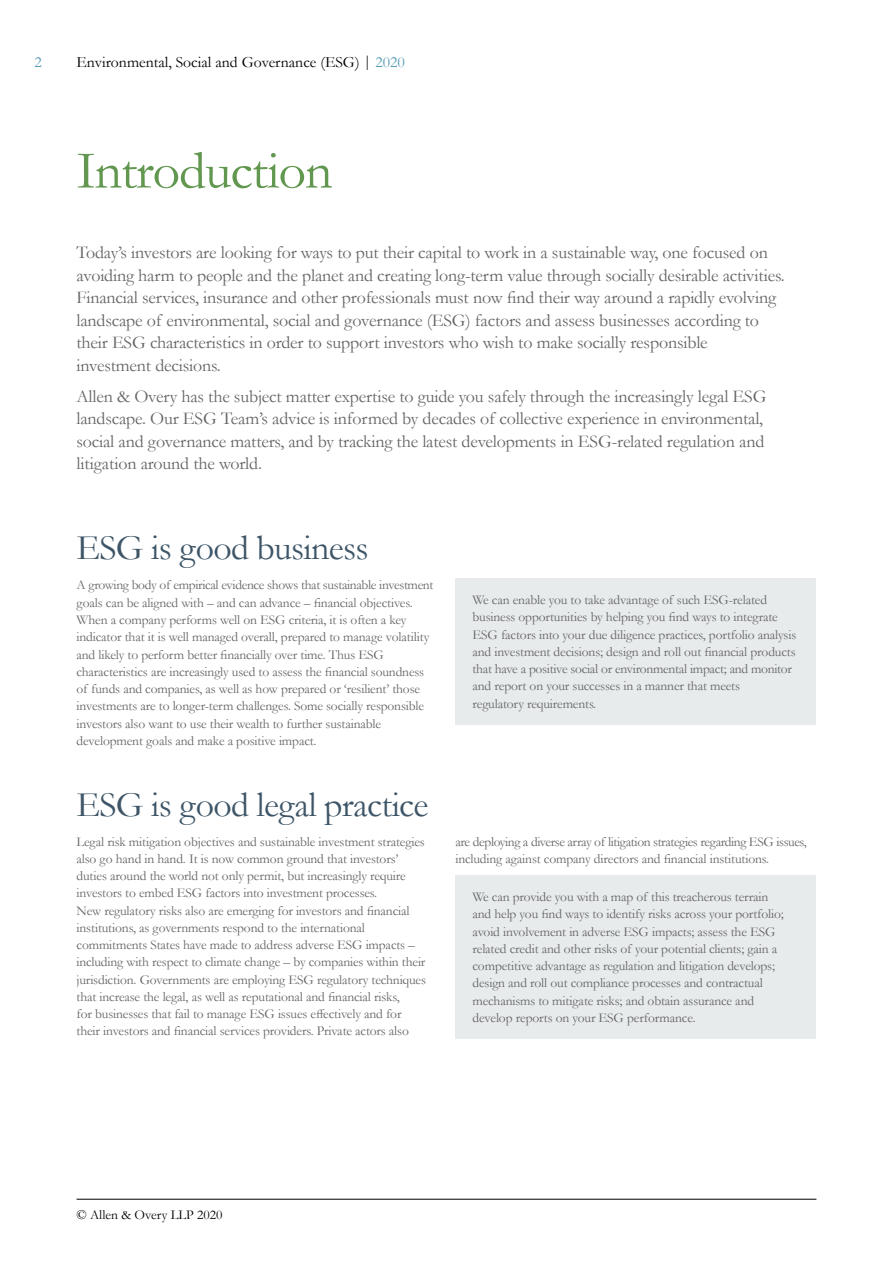
<style>
.page{position:relative;width:893px;height:1263px;background:#fff}
.page>*{position:absolute;margin:0;border:0;box-sizing:border-box;transform-origin:0 0}
.t1{font:54px "Garamond AO";letter-spacing:-.02em;color:#61974e}
.t2{font:36px "Garamond AO";letter-spacing:-.02em;color:#3d5567}
.t3{font:18px/22.5px "Garamond AO";letter-spacing:-.01em;color:#636466}
.t4{font:15.75px "Garamond AO";color:#000}
.t5{font:15.75px "Garamond AO";color:#559cb5}
.t6{font:13.5px/17.2px "Garamond AO";letter-spacing:-.01em;color:#636466}
.t7{font:13.5px "Garamond AO";color:#000}
.s1{color:#559cb5}
</style>
<div class="page">
<div style="left:455px;top:578px;width:361px;height:147px;background:#e8ebec"></div>
<div style="left:455px;top:875px;width:361px;height:164px;background:#e8ebec"></div>
<hr style="left:77px;top:1199px;width:739px;height:1px;background:#000">
<p class="t5" style="left:35px;top:51px;width:9px">2</p>
<p class="t4" style="left:77px;top:51px;width:330px">Environmental, Social and Governance (ESG) | <span class="s1">2020</span></p>
<h1 class="t1" style="left:77px;top:134px;width:257px">Introduction</h1>
<p class="t3" style="left:77px;top:241px;width:710px">Today’s investors are looking for ways to put their capital to work in a sustainable way, one focused on avoiding harm to people and the planet and creating long-term value through socially desirable activities.<br>Financial services, insurance and other professionals must now find their way around a rapidly evolving landscape of environmental, social and governance (ESG) factors and assess businesses according to their ESG characteristics in order to support investors who wish to make socially responsible investment decisions.</p>
<p class="t3" style="left:77px;top:385px;width:691px">Allen &amp; Overy has the subject matter expertise to guide you safely through the increasingly legal ESG landscape. Our ESG Team’s advice is informed by decades of collective experience in environmental, social and governance matters, and by tracking the latest developments in ESG-related regulation and litigation around the world.</p>
<h2 class="t2" style="left:77px;top:524px;width:294px">ESG is good business</h2>
<p class="t6" style="left:77px;top:576px;width:358px">A growing body of empirical evidence shows that sustainable investment goals can be aligned with – and can advance – financial objectives.<br>When a company performs well on ESG criteria, it is often a key indicator that it is well managed overall, prepared to manage volatility and likely to perform better financially over time. Thus ESG characteristics are increasingly used to assess the financial soundness of funds and companies, as well as how prepared or ‘resilient’ those investments are to longer-term challenges. Some socially responsible investors also want to use their wealth to further sustainable development goals and make a positive impact.</p>
<p class="t6" style="left:472px;top:591px;width:325px">We can enable you to take advantage of such ESG-related business opportunities by helping you find ways to integrate ESG factors into your due diligence practices, portfolio analysis and investment decisions; design and roll out financial products that have a positive social or environmental impact; and monitor and report on your successes in a manner that meets<br>regulatory requirements.</p>
<h2 class="t2" style="left:77px;top:780px;width:353px">ESG is good legal practice</h2>
<p class="t6" style="left:77px;top:832px;width:351px">Legal risk mitigation objectives and sustainable investment strategies also go hand in hand. It is now common ground that investors’ duties around the world not only permit, but increasingly require investors to embed ESG factors into investment processes.<br>New regulatory risks also are emerging for investors and financial institutions, as governments respond to the international commitments States have made to address adverse ESG impacts – including with respect to climate change – by companies within their jurisdiction. Governments are employing ESG regulatory techniques that increase the legal, as well as reputational and financial risks,<br>for businesses that fail to manage ESG issues effectively and for their investors and financial services providers. Private actors also</p>
<p class="t6" style="left:455px;top:832px;width:353px">are deploying a diverse array of litigation strategies regarding ESG issues, including against company directors and financial institutions.</p>
<p class="t6" style="left:472px;top:888px;width:313px">We can provide you with a map of this treacherous terrain and help you find ways to identify risks across your portfolio; avoid involvement in adverse ESG impacts; assess the ESG related credit and other risks of your potential clients; gain a competitive advantage as regulation and litigation develops; design and roll out compliance processes and contractual mechanisms to mitigate risks; and obtain assurance and develop reports on your ESG performance.</p>
<p class="t7" style="left:77px;top:1205px;width:147px">© Allen &amp; Overy LLP 2020</p>
</div>
